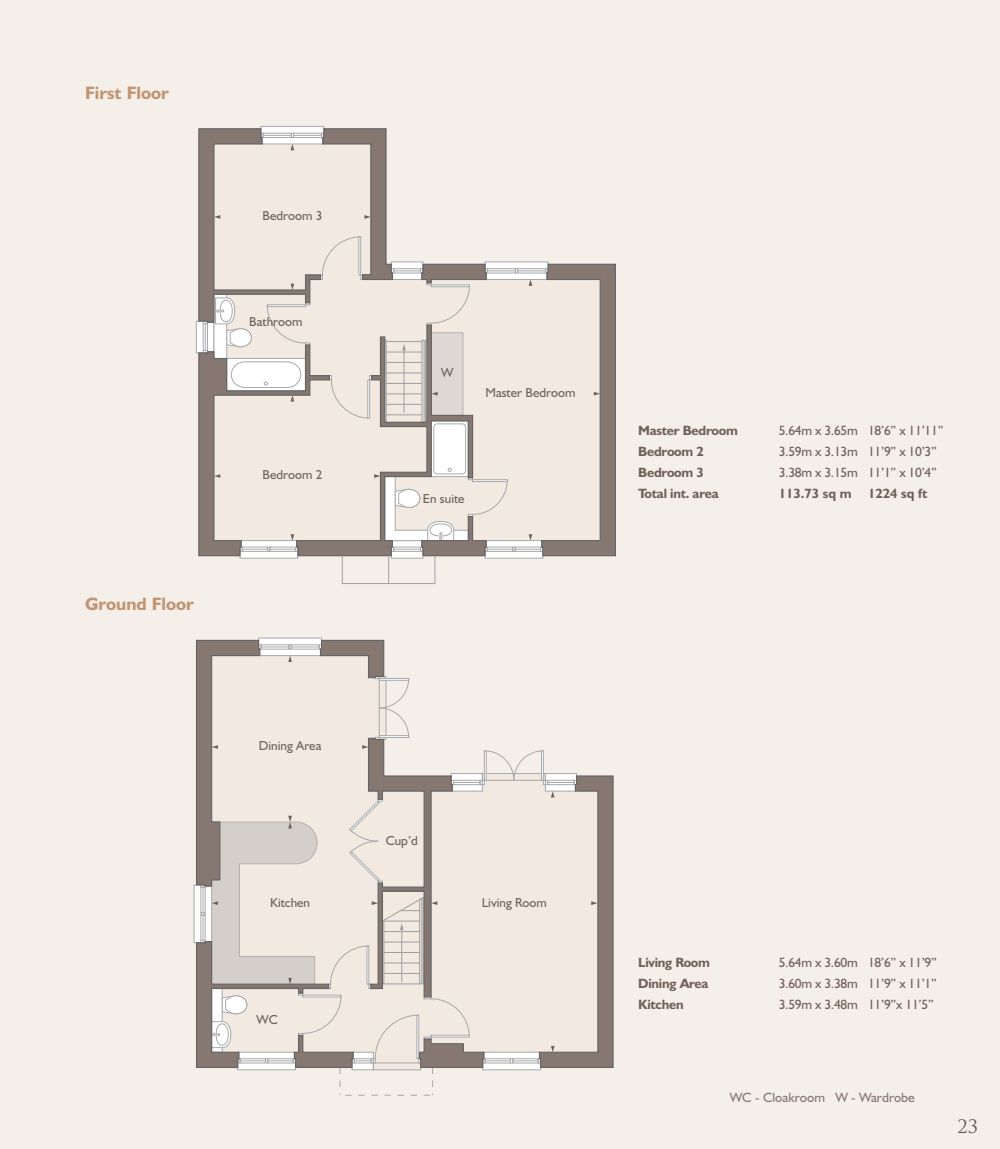
<style>
.page{position:relative;width:1000px;height:1149px;background:#fff}
.page>*{position:absolute;margin:0;border:0;box-sizing:border-box;transform-origin:0 0}
.t1{font:700 18px "Humanist 521 BT";color:#c19472}
.t2{font:18px "Trajan Pro";color:#655159}
.t3{font:13.5px "Humanist 521 BT";letter-spacing:-.02em;color:#706259}
.t4{font:700 13.5px "Humanist 521 BT";letter-spacing:-.02em;color:#706259}
.t5{font:13.5px "Humanist 521 BT";color:#867870}
.t6{font:700 13.5px "Humanist 521 BT";color:#706259}
.t7{font:13.05px "Humanist 521 BT";color:#70635a}
</style>
<div class="page">
<div style="left:0;top:0;width:999px;height:1148px;background:#f5efea"></div>
<svg style="left:196px;top:126px;width:420px;height:457px"></svg>
<svg style="left:193px;top:637px;width:421px;height:458px"></svg>
<h1 class="t1" style="left:85px;top:81px;width:85px">First Floor</h1>
<p class="t7" style="left:262px;top:208px;width:61px">Bedroom 3</p>
<p class="t7" style="left:249px;top:313px;width:55px">Bathroom</p>
<h1 class="t1" style="left:85px;top:592px;width:110px">Ground Floor</h1>
<p class="t7" style="left:262px;top:467px;width:61px">Bedroom 2</p>
<p class="t7" style="left:259px;top:737px;width:64px">Dining Area</p>
<p class="t7" style="left:270px;top:893px;width:42px">Kitchen</p>
<p class="t7" style="left:256px;top:1010px;width:23px">WC</p>
<p class="t7" style="left:441px;top:365px;width:14px">W</p>
<p class="t7" style="left:485px;top:384px;width:91px">Master Bedroom</p>
<p class="t7" style="left:423px;top:490px;width:43px">En suite</p>
<p class="t4" style="left:638px;top:421px;width:101px">Master Bedroom</p>
<p class="t3" style="left:778px;top:422px;width:166px">5.64m x 3.65m 18’6” x 11’11”</p>
<p class="t4" style="left:638px;top:442px;width:67px">Bedroom 2</p>
<p class="t3" style="left:778px;top:443px;width:160px">3.59m x 3.13m 11’9” x 10’3”</p>
<p class="t4" style="left:638px;top:463px;width:67px">Bedroom 3</p>
<p class="t3" style="left:778px;top:464px;width:160px">3.38m x 3.15m 11’1” x 10’4”</p>
<p class="t4" style="left:638px;top:484px;width:82px">Total int. area</p>
<p class="t6" style="left:778px;top:484px;width:150px">113.73 sq m 1224 sq ft</p>
<p class="t7" style="left:385px;top:832px;width:34px">Cup’d</p>
<p class="t7" style="left:481px;top:893px;width:67px">Living Room</p>
<p class="t4" style="left:638px;top:953px;width:73px">Living Room</p>
<p class="t3" style="left:778px;top:953px;width:160px">5.64m x 3.60m 18’6” x 11’9”</p>
<p class="t4" style="left:638px;top:974px;width:72px">Dining Area</p>
<p class="t3" style="left:778px;top:974px;width:160px">3.60m x 3.38m 11’9” x 11’1”</p>
<p class="t4" style="left:638px;top:995px;width:47px">Kitchen</p>
<p class="t3" style="left:778px;top:995px;width:157px">3.59m x 3.48m 11’9”x 11’5”</p>
<p class="t7" style="left:901px;top:1001px;width:43px">En suite</p>
<p class="t5" style="left:729px;top:1088px;width:187px">WC - Cloakroom W - Wardrobe</p>
<h1 class="t2" style="left:957px;top:1114px;width:22px">23</h1>
</div>
